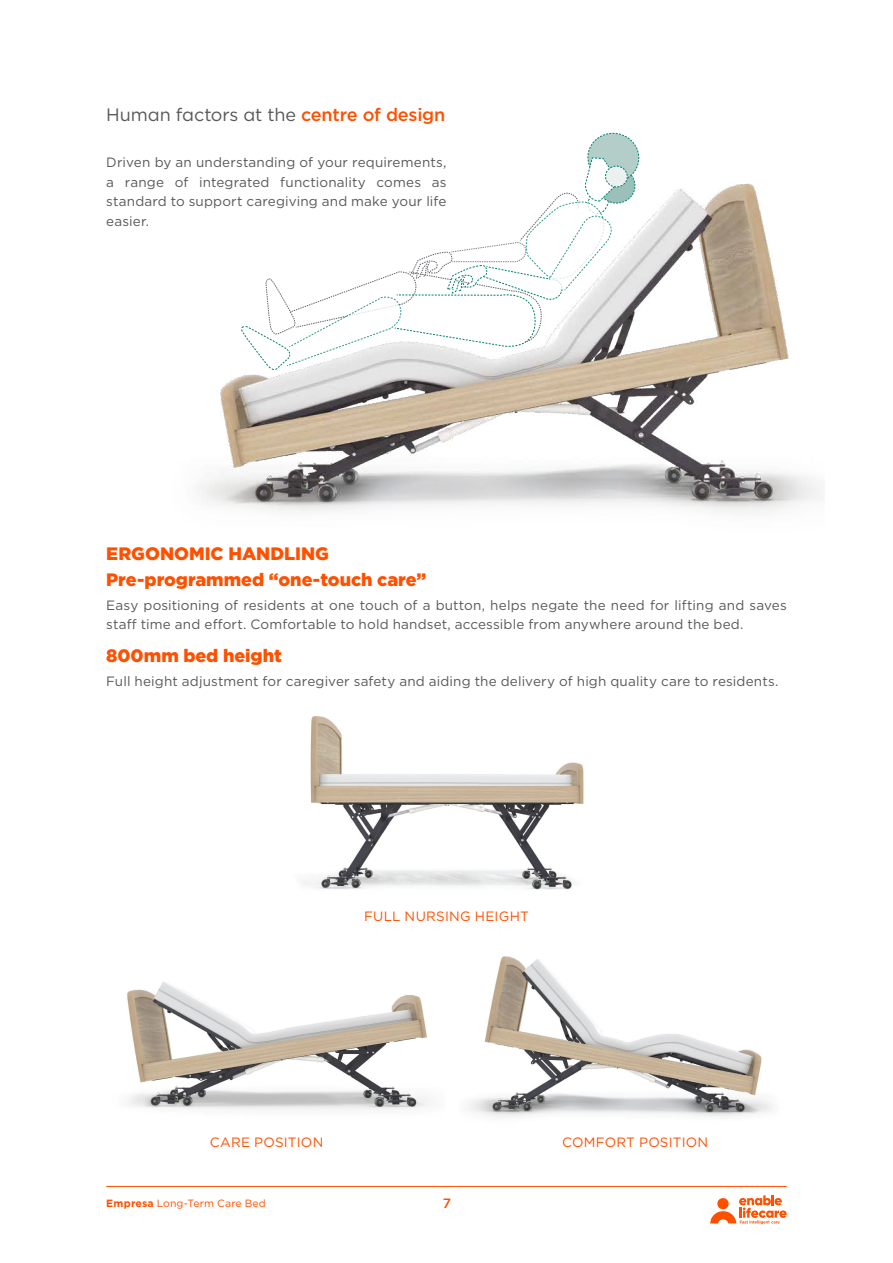
<style>
.page{position:relative;width:893px;height:1263px;background:#fff}
.page>*{position:absolute;margin:0;border:0;box-sizing:border-box;transform-origin:0 0}
.Heading_12pt{font:900 18px "Gotham";letter-spacing:-.005em;color:#ff5000}
.Orange_12pt_Black{font:18px "Gotham";letter-spacing:-.01em;color:#57585a}
.Body_9pt{font:13.5px/19.5px "Gotham";letter-spacing:.01em;color:#57585a;text-align:justify}
.Body_9pt-2{font:13.5px "Gotham";letter-spacing:.02em;color:#ff5000}
.t1{font:500 13.5px "Gotham";color:#ff5000}
.t2{font:10.5px "Gotham";letter-spacing:.015em;color:#ff5000}
.s1{font-weight:500;color:#ff5000}
.s2{font-weight:700}
</style>
<div class="page">
<hr style="left:106px;top:1186px;width:681px;height:1px;background:#ff5000">
<svg style="left:710px;top:1195px;width:77px;height:29px"></svg>
<img style="left:198px;top:183px;width:623px;height:328px">
<svg style="left:241px;top:132px;width:399px;height:238px"></svg>
<img style="left:303px;top:716px;width:281px;height:174px">
<img style="left:127px;top:982px;width:302px;height:128px">
<img style="left:467px;top:956px;width:305px;height:161px">
<p class="Orange_12pt_Black" style="left:106px;top:103px;width:340px">Human factors at the <span class="s1">centre of design</span></p>
<p class="Body_9pt" style="left:106px;top:152px;width:342px">Driven by an understanding of your requirements, a range of integrated functionality comes as standard to support caregiving and make your life easier.</p>
<p class="Heading_12pt" style="left:106px;top:541px;width:224px">ERGONOMIC HANDLING</p>
<p class="Heading_12pt" style="left:106px;top:567px;width:322px">Pre-programmed “one-touch care”</p>
<p class="Body_9pt" style="left:106px;top:595px;width:682px">Easy positioning of residents at one touch of a button, helps negate the need for lifting and saves staff time and effort. Comfortable to hold handset, accessible from anywhere around the bed.</p>
<p class="Heading_12pt" style="left:106px;top:643px;width:177px">800mm bed height</p>
<p class="Body_9pt" style="left:106px;top:671px;width:674px">Full height adjustment for caregiver safety and aiding the delivery of high quality care to residents.</p>
<p class="Body_9pt-2" style="left:364px;top:907px;width:166px">FULL NURSING HEIGHT</p>
<p class="Body_9pt-2" style="left:210px;top:1133px;width:115px">CARE POSITION</p>
<p class="Body_9pt-2" style="left:562px;top:1133px;width:148px">COMFORT POSITION</p>
<p class="t2" style="left:106px;top:1197px;width:161px"><span class="s2">Empresa</span> Long-Term Care Bed</p>
<p class="t1" style="left:443px;top:1195px;width:10px">7</p>
</div>
